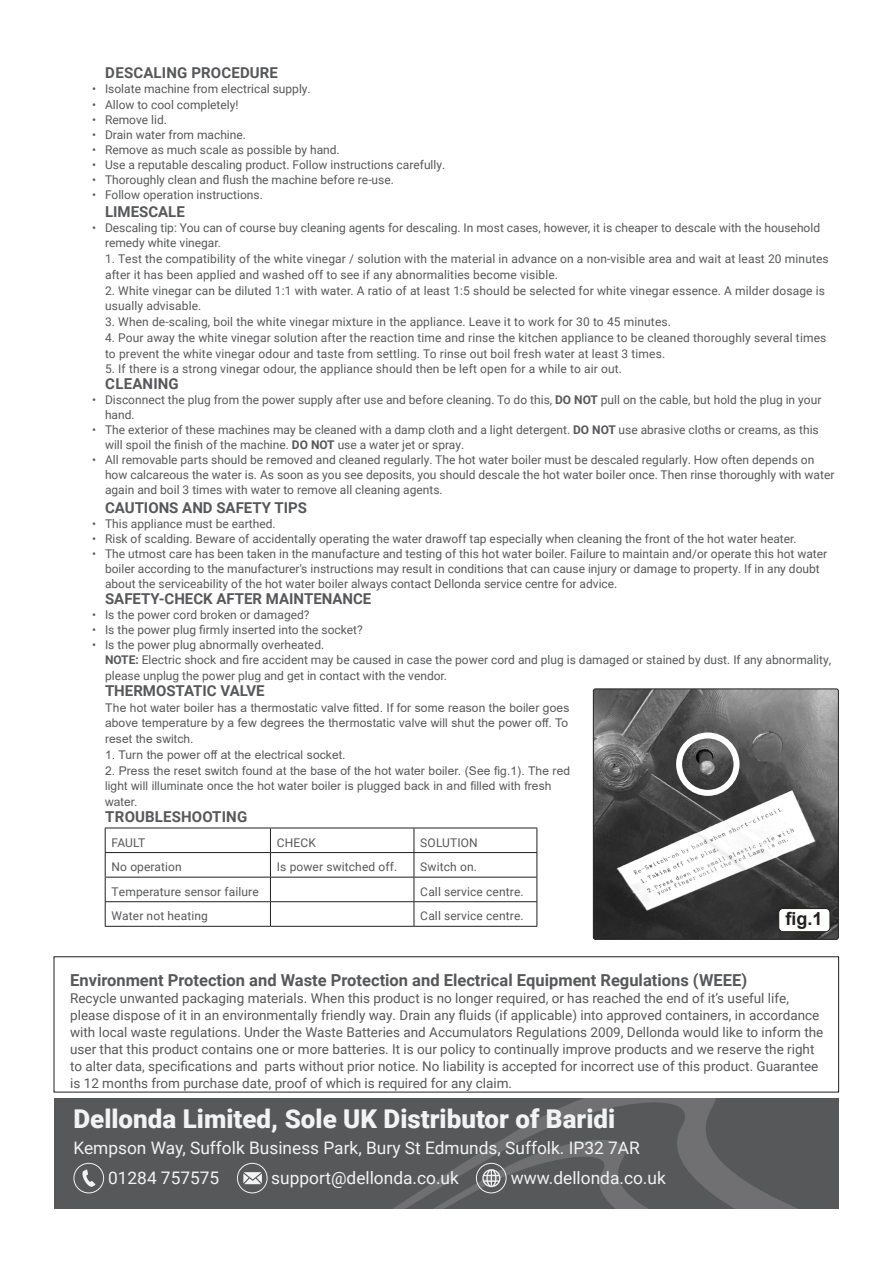
<style>
.page{position:relative;width:893px;height:1263px;background:#fff}
.page>*{position:absolute;margin:0;border:0;box-sizing:border-box;transform-origin:0 0}
.t1{font:900 25.95px "Roboto";color:#f2f3f4}
.t2{font:700 18px "Arial";color:#231f20}
.t3{font:17.25px/30.2px "Roboto";color:#f2f3f4}
.Section_Header{font:700 16.5px "Roboto";color:#57585a}
.Main_Copy__DO_NOT_MODIFY{font:700 15px "Roboto";color:#57585a}
.Body{font:700 15px "Roboto";letter-spacing:.01em;color:#57585a}
.Section_Header-2{font:13.5px/16.8px "Roboto";color:#57585a}
.Body-2{font:12px/15px "Roboto";color:#57585a}
.Body-3{font:12px/15.8px "Arial";letter-spacing:.01em;color:#57585a;text-align:justify}
.Main_Copy__DO_NOT_MODIFY-2{font:12px/15.8px "Roboto";color:#57585a}
.s1{font-weight:700}
</style>
<div class="page">
<div style="left:54px;top:1098px;width:785px;height:111px;background:#57585a"></div>
<svg style="left:520px;top:1098px;width:278px;height:111px"></svg>
<svg style="left:73px;top:1163px;width:31px;height:30px"></svg>
<svg style="left:237px;top:1163px;width:31px;height:30px"></svg>
<svg style="left:393px;top:1129px;width:330px;height:80px"></svg>
<div style="left:54px;top:956px;width:785px;height:136px;border:1px solid #231f20"></div>
<hr style="left:105px;top:828px;width:165px;height:1px;background:#231f20">
<hr style="left:270px;top:828px;width:144px;height:1px;background:#231f20">
<hr style="left:414px;top:828px;width:123px;height:1px;background:#231f20">
<hr style="left:105px;top:852px;width:165px;height:1px;background:#231f20">
<hr style="left:270px;top:852px;width:144px;height:1px;background:#231f20">
<hr style="left:414px;top:852px;width:123px;height:1px;background:#231f20">
<hr style="left:105px;top:877px;width:165px;height:1px;background:#231f20">
<hr style="left:270px;top:877px;width:144px;height:1px;background:#231f20">
<hr style="left:414px;top:877px;width:123px;height:1px;background:#231f20">
<hr style="left:105px;top:901px;width:165px;height:1px;background:#231f20">
<svg style="left:105px;top:828px;width:1px;height:98px"></svg>
<hr style="left:270px;top:901px;width:144px;height:1px;background:#231f20">
<svg style="left:270px;top:828px;width:1px;height:98px"></svg>
<hr style="left:414px;top:901px;width:123px;height:1px;background:#231f20">
<svg style="left:414px;top:828px;width:1px;height:98px"></svg>
<svg style="left:537px;top:828px;width:1px;height:98px"></svg>
<hr style="left:105px;top:926px;width:165px;height:1px;background:#231f20">
<hr style="left:270px;top:926px;width:144px;height:1px;background:#231f20">
<hr style="left:414px;top:926px;width:123px;height:1px;background:#231f20">
<img style="left:595px;top:690px;width:242px;height:248px">
<div style="left:593px;top:688px;width:246px;height:252px;border:1px solid #231f20;border-radius:2px"></div>
<div style="left:779px;top:908px;width:51px;height:24px;background:#fcfffc;border-radius:4px"></div>
<div style="left:778px;top:908px;width:52px;height:24px;border:1px solid #231f20;border-radius:4px"></div>
<div style="left:676px;top:732px;width:63px;height:64px;border:6px solid #fff;border-radius:50%"></div>
<p class="Main_Copy__DO_NOT_MODIFY" style="left:105px;top:63px;width:174px">DESCALING PROCEDURE</p>
<p class="Body-2" style="left:92px;top:81px;width:220px">• Isolate machine from electrical supply.</p>
<p class="Body-2" style="left:92px;top:96px;width:148px">• Allow to cool completely!</p>
<p class="Body-2" style="left:92px;top:111px;width:76px">• Remove lid.</p>
<p class="Body-2" style="left:92px;top:126px;width:155px">• Drain water from machine.</p>
<p class="Body-2" style="left:92px;top:141px;width:249px">• Remove as much scale as possible by hand.</p>
<p class="Body-2" style="left:92px;top:156px;width:354px">• Use a reputable descaling product. Follow instructions carefully.</p>
<p class="Body-2" style="left:92px;top:171px;width:303px">• Thoroughly clean and flush the machine before re-use.</p>
<p class="Body-2" style="left:92px;top:186px;width:172px">• Follow operation instructions.</p>
<p class="Main_Copy__DO_NOT_MODIFY" style="left:105px;top:201px;width:81px">LIMESCALE</p>
<p class="Body-2" style="left:105px;top:220px;width:717px;text-indent:-13px">• Descaling tip: You can of course buy cleaning agents for descaling. In most cases, however, it is cheaper to descale with the household remedy white vinegar.</p>
<p class="Body-2" style="left:105px;top:250px;width:725px;line-height:15.8px">1. Test the compatibility of the white vinegar / solution with the material in advance on a non-visible area and wait at least 20 minutes after it has been applied and washed off to see if any abnormalities become visible.</p>
<p class="Body-2" style="left:105px;top:282px;width:721px;line-height:15.8px">2. White vinegar can be diluted 1:1 with water. A ratio of at least 1:5 should be selected for white vinegar essence. A milder dosage is usually advisable.</p>
<p class="Body-2" style="left:105px;top:314px;width:567px">3. When de-scaling, boil the white vinegar mixture in the appliance. Leave it to work for 30 to 45 minutes.</p>
<p class="Body-2" style="left:105px;top:329px;width:723px;line-height:15.8px">4. Pour away the white vinegar solution after the reaction time and rinse the kitchen appliance to be cleaned thoroughly several times to prevent the white vinegar odour and taste from settling. To rinse out boil fresh water at least 3 times.</p>
<p class="Body-2" style="left:105px;top:361px;width:518px">5. If there is a strong vinegar odour, the appliance should then be left open for a while to air out.</p>
<p class="Body" style="left:105px;top:373px;width:75px">CLEANING</p>
<p class="Body-2" style="left:105px;top:392px;width:718px;text-indent:-13px">• Disconnect the plug from the power supply after use and before cleaning. To do this, <span class="s1">DO NOT</span> pull on the cable, but hold the plug in your hand.</p>
<p class="Body-2" style="left:105px;top:422px;width:715px;text-indent:-13px">• The exterior of these machines may be cleaned with a damp cloth and a light detergent. <span class="s1">DO NOT</span> use abrasive cloths or creams, as this will spoil the finish of the machine. <span class="s1">DO NOT</span> use a water jet or spray.</p>
<p class="Body-2" style="left:105px;top:452px;width:731px;text-indent:-13px">• All removable parts should be removed and cleaned regularly. The hot water boiler must be descaled regularly. How often depends on how calcareous the water is. As soon as you see deposits, you should descale the hot water boiler once. Then rinse thoroughly with water again and boil 3 times with water to remove all cleaning agents.</p>
<p class="Main_Copy__DO_NOT_MODIFY" style="left:105px;top:497px;width:204px">CAUTIONS AND SAFETY TIPS</p>
<p class="Body-2" style="left:92px;top:516px;width:185px">• This appliance must be earthed.</p>
<p class="Body-2" style="left:92px;top:531px;width:706px">• Risk of scalding. Beware of accidentally operating the water drawoff tap especially when cleaning the front of the hot water heater.</p>
<p class="Body-2" style="left:105px;top:546px;width:724px;text-indent:-13px">• The utmost care has been taken in the manufacture and testing of this hot water boiler. Failure to maintain and/or operate this hot water boiler according to the manufacturer's instructions may result in conditions that can cause injury or damage to property. If in any doubt about the serviceability of the hot water boiler always contact Dellonda service centre for advice.</p>
<p class="Main_Copy__DO_NOT_MODIFY" style="left:105px;top:588px;width:268px">SAFETY-CHECK AFTER MAINTENANCE</p>
<p class="Body-2" style="left:92px;top:606px;width:219px">• Is the power cord broken or damaged?</p>
<p class="Body-2" style="left:92px;top:621px;width:272px">• Is the power plug firmly inserted into the socket?</p>
<p class="Body-2" style="left:92px;top:636px;width:233px">• Is the power plug abnormally overheated.</p>
<p class="Main_Copy__DO_NOT_MODIFY-2" style="left:105px;top:652px;width:728px"><span class="s1">NOTE:</span> Electric shock and fire accident may be caused in case the power cord and plug is damaged or stained by dust. If any abnormality, please unplug the power plug and get in contact with the vendor.</p>
<p class="Main_Copy__DO_NOT_MODIFY" style="left:105px;top:680px;width:161px">THERMOSTATIC VALVE</p>
<p class="Body-3" style="left:105px;top:699px;width:466px">The hot water boiler has a thermostatic valve fitted. If for some reason the boiler goes above temperature by a few degrees the thermostatic valve will shut the power off. To reset the switch.</p>
<p class="Body-3" style="left:105px;top:747px;width:242px">1. Turn the power off at the electrical socket.</p>
<p class="Body-3" style="left:105px;top:762px;width:467px;text-align:left">2. Press the reset switch found at the base of the hot water boiler. (See fig.1). The red light will illuminate once the hot water boiler is plugged back in and filled with fresh water.</p>
<p class="Body" style="left:105px;top:806px;width:143px">TROUBLESHOOTING</p>
<p class="Body-2" style="left:111px;top:834px;width:35px">FAULT</p>
<p class="Body-2" style="left:277px;top:834px;width:41px">CHECK</p>
<p class="Body-2" style="left:420px;top:834px;width:59px">SOLUTION</p>
<p class="Body-2" style="left:111px;top:859px;width:72px">No operation</p>
<p class="Body-2" style="left:277px;top:859px;width:122px">Is power switched off.</p>
<p class="Body-2" style="left:420px;top:859px;width:58px">Switch on.</p>
<p class="Body-2" style="left:111px;top:883px;width:149px">Temperature sensor failure</p>
<p class="Body-2" style="left:420px;top:883px;width:105px">Call service centre.</p>
<p class="Body-2" style="left:111px;top:908px;width:98px">Water not heating</p>
<p class="Body-2" style="left:420px;top:908px;width:105px">Call service centre.</p>
<p class="t2" style="left:785px;top:906px;width:39px">fig.1</p>
<p class="Section_Header" style="left:70px;top:969px;width:678px">Environment Protection and Waste Protection and Electrical Equipment Regulations (WEEE)</p>
<p class="Section_Header-2" style="left:70px;top:989px;width:755px">Recycle unwanted packaging materials. When this product is no longer required, or has reached the end of it’s useful life, please dispose of it in an environmentally friendly way. Drain any fluids (if applicable) into approved containers, in accordance with local waste regulations. Under the Waste Batteries and Accumulators Regulations 2009, Dellonda would like to inform the user that this product contains one or more batteries. It is our policy to continually improve products and we reserve the right to alter data, specifications and parts without prior notice. No liability is accepted for incorrect use of this product. Guarantee is 12 months from purchase date, proof of which is required for any claim.</p>
<p class="t1" style="left:73px;top:1101px;width:543px">Dellonda Limited, Sole UK Distributor of Baridi</p>
<p class="t3" style="left:108px;top:1132px;width:533px;text-indent:-35px">Kempson Way, Suffolk Business Park, Bury St Edmunds, Suffolk. IP32 7AR<br>01284 757575</p>
<p class="t3" style="left:271px;top:1162px;width:189px">support@dellonda.co.uk</p>
<p class="t3" style="left:511px;top:1162px;width:156px">www.dellonda.co.uk</p>
</div>
